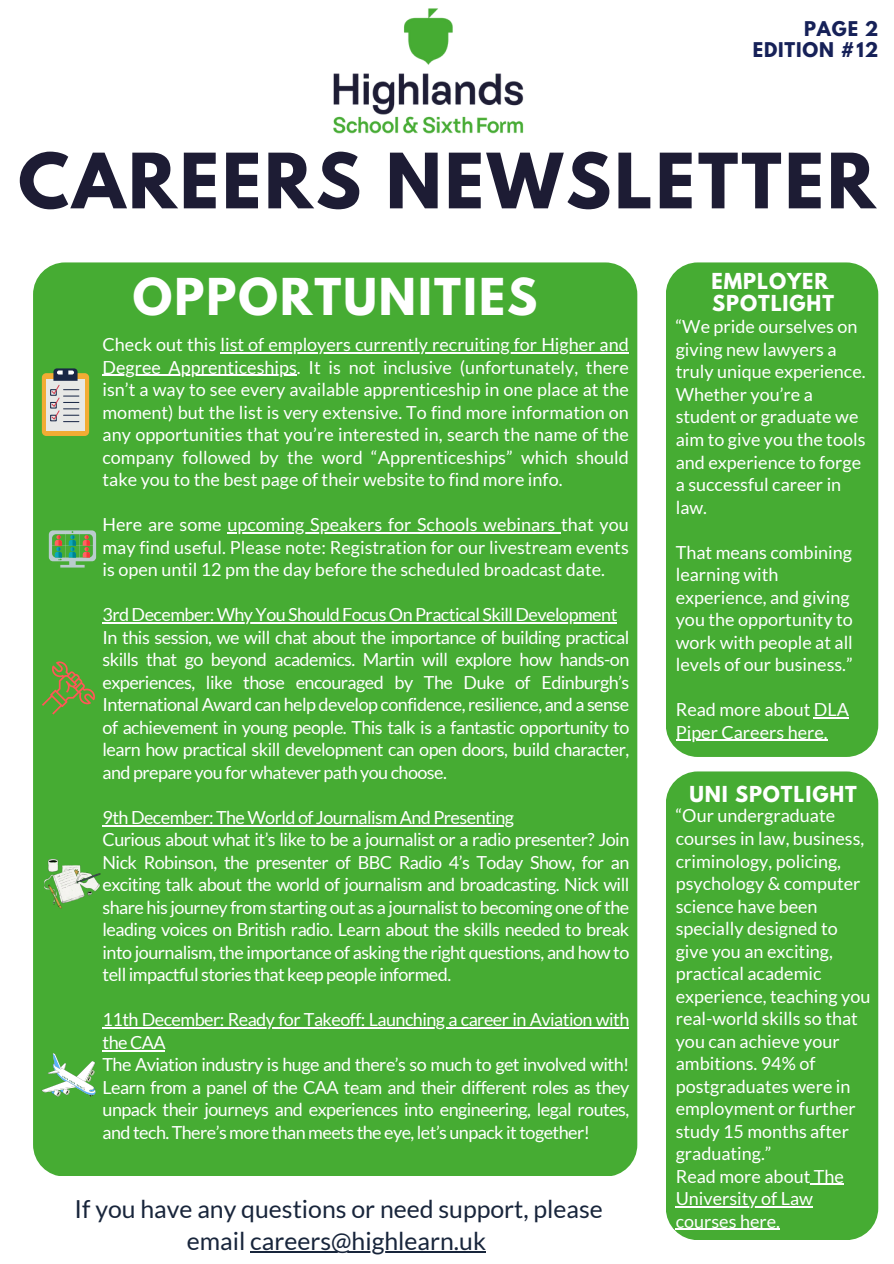
<style>
.page{position:relative;width:894px;height:1264px;background:#fff}
.page>*{position:absolute;margin:0;border:0;box-sizing:border-box;transform-origin:0 0}
.t1{font:700 67.5px "League Spartan";letter-spacing:.045em;color:#1d1c34}
.t2{font:700 45px "League Spartan";letter-spacing:.045em;color:#fff}
.t3{font:24.75px/31.7px "Lato";color:#18253b;text-align:center}
.t4{font:700 19.5px/22.5px "League Spartan";letter-spacing:.045em;color:#fff}
.t5{font:18px/22.5px "Lato";color:#fff}
.t6{font:18px/22.5px "Lato";letter-spacing:-.03em;color:#fff}
.t7{font:700 18px/20.2px "League Spartan";letter-spacing:.045em;color:#162158;text-align:right}
</style>
<div class="page">
<div style="left:33px;top:262px;width:604px;height:913px;background:#46ac33;border-radius:32px"></div>
<div style="left:665px;top:262px;width:213px;height:494px;background:#46ac33;border-radius:32px"></div>
<div style="left:665px;top:771px;width:213px;height:469px;background:#46ac33;border-radius:32px"></div>
<hr style="left:250px;top:1251px;width:236px;height:2px;background:#18253b">
<img style="left:333px;top:8px;width:191px;height:126px">
<hr style="left:220px;top:352px;width:408px;height:1px;background:#fff">
<hr style="left:102px;top:375px;width:195px;height:1px;background:#fff">
<hr style="left:227px;top:532px;width:334px;height:1px;background:#fff">
<hr style="left:112px;top:622px;width:504px;height:1px;background:#fff">
<hr style="left:102px;top:825px;width:411px;height:1px;background:#fff">
<hr style="left:102px;top:1027px;width:526px;height:1px;background:#fff">
<hr style="left:102px;top:1050px;width:63px;height:1px;background:#fff">
<div style="left:42px;top:373px;width:47px;height:63px;background:#f2ac34;border-radius:4px"></div>
<div style="left:46px;top:379px;width:39px;height:51px;background:#e7e8e6"></div>
<div style="left:50px;top:389px;width:7px;height:7px;border:1px solid #192746"></div>
<div style="left:50px;top:402px;width:7px;height:6px;border:1px solid #192746"></div>
<div style="left:50px;top:415px;width:7px;height:6px;border:1px solid #192746"></div>
<svg style="left:51px;top:368px;width:28px;height:54px"></svg>
<svg style="left:49px;top:530px;width:47px;height:37px"></svg>
<svg style="left:42px;top:661px;width:53px;height:53px"></svg>
<svg style="left:44px;top:859px;width:56px;height:49px"></svg>
<svg style="left:42px;top:1053px;width:54px;height:43px"></svg>
<hr style="left:813px;top:717px;width:35px;height:1px;background:#fff">
<hr style="left:675px;top:739px;width:152px;height:2px;background:#fff">
<hr style="left:810px;top:1183px;width:33px;height:1px;background:#fff">
<hr style="left:675px;top:1206px;width:137px;height:1px;background:#fff">
<hr style="left:675px;top:1228px;width:104px;height:1px;background:#fff">
<p class="t7" style="left:752px;top:21px;width:127px">PAGE 2<br>EDITION #12</p>
<p class="t1" style="left:18px;top:148px;width:858px">CAREERS NEWSLETTER</p>
<h2 class="t2" style="left:133px;top:274px;width:406px">OPPORTUNITIES</h2>
<p class="t5" style="left:102px;top:333px;width:527px">Check out this list of employers currently recruiting for Higher and</p>
<p class="t5" style="left:102px;top:355px;width:527px;text-align:justify">Degree Apprenticeships. It is not inclusive (unfortunately, there isn’t a way to see every available apprenticeship in one place at the moment) but the list is very extensive. To find more information on any opportunities that you’re interested in, search the name of the company followed by the word “Apprenticeships” which should take you to the best page of their website to find more info.</p>
<p class="t5" style="left:102px;top:513px;width:527px">Here are some upcoming Speakers for Schools webinars that you</p>
<p class="t5" style="left:102px;top:535px;width:527px">may find useful. Please note: Registration for our livestream events is open until 12 pm the day before the scheduled broadcast date.</p>
<p class="t6" style="left:102px;top:603px;width:516px">3rd December: Why You Should Focus On Practical Skill Development</p>
<p class="t6" style="left:102px;top:625px;width:528px">In this session, we will chat about the importance of building practical</p>
<h4 class="t5" style="left:102px;top:648px;width:528px;text-align:justify">skills that go beyond academics. Martin will explore how hands-on experiences, like those encouraged by The Duke of Edinburgh’s International Award can help develop confidence, resilience, and a sense of achievement in young people. This talk is a fantastic opportunity to learn how practical skill development can open doors, build character, and prepare you for whatever path you choose.</h4>
<p class="t6" style="left:102px;top:805px;width:413px">9th December: The World of Journalism And Presenting</p>
<p class="t5" style="left:102px;top:828px;width:528px;text-align:justify">Curious about what it’s like to be a journalist or a radio presenter? Join Nick Robinson, the presenter of BBC Radio 4’s Today Show, for an exciting talk about the world of journalism and broadcasting. Nick will share his journey from starting out as a journalist to becoming one of the leading voices on British radio. Learn about the skills needed to break into journalism, the importance of asking the right questions, and how to tell impactful stories that keep people informed.</p>
<p class="t6" style="left:102px;top:1008px;width:528px">11th December: Ready for Takeoff: Launching a career in Aviation with the CAA</p>
<p class="t5" style="left:102px;top:1053px;width:528px;text-align:justify">The Aviation industry is huge and there’s so much to get involved with!<br>Learn from a panel of the CAA team and their different roles as they unpack their journeys and experiences into engineering, legal routes, and tech. There’s more than meets the eye, let’s unpack it together!</p>
<h4 class="t3" style="left:75px;top:1192px;width:529px">If you have any questions or need support, please email careers@highlearn.uk</h4>
<p class="t4" style="left:711px;top:272px;width:124px">EMPLOYER<br>SPOTLIGHT</p>
<p class="t5" style="left:675px;top:315px;width:191px">“We pride ourselves on giving new lawyers a truly unique experience.<br>Whether you’re a student or graduate we aim to give you the tools and experience to forge a successful career in law.</p>
<p class="t5" style="left:675px;top:540px;width:179px">That means combining learning with experience, and giving you the opportunity to work with people at all levels of our business.”</p>
<p class="t5" style="left:675px;top:698px;width:175px">Read more about DLA</p>
<p class="t5" style="left:675px;top:720px;width:153px">Piper Careers here.</p>
<p class="t4" style="left:689px;top:785px;width:169px">UNI SPOTLIGHT</p>
<p class="t5" style="left:675px;top:804px;width:196px">“Our undergraduate courses in law, business, criminology, policing, psychology &amp; computer science have been specially designed to give you an exciting, practical academic experience, teaching you real-world skills so that you can achieve your ambitions. 94% of postgraduates were in employment or further study 15 months after graduating.”</p>
<h4 class="t5" style="left:675px;top:1164px;width:170px">Read more about The</h4>
<h3 class="t5" style="left:675px;top:1186px;width:139px">University of Law courses here.</h3>
</div>
